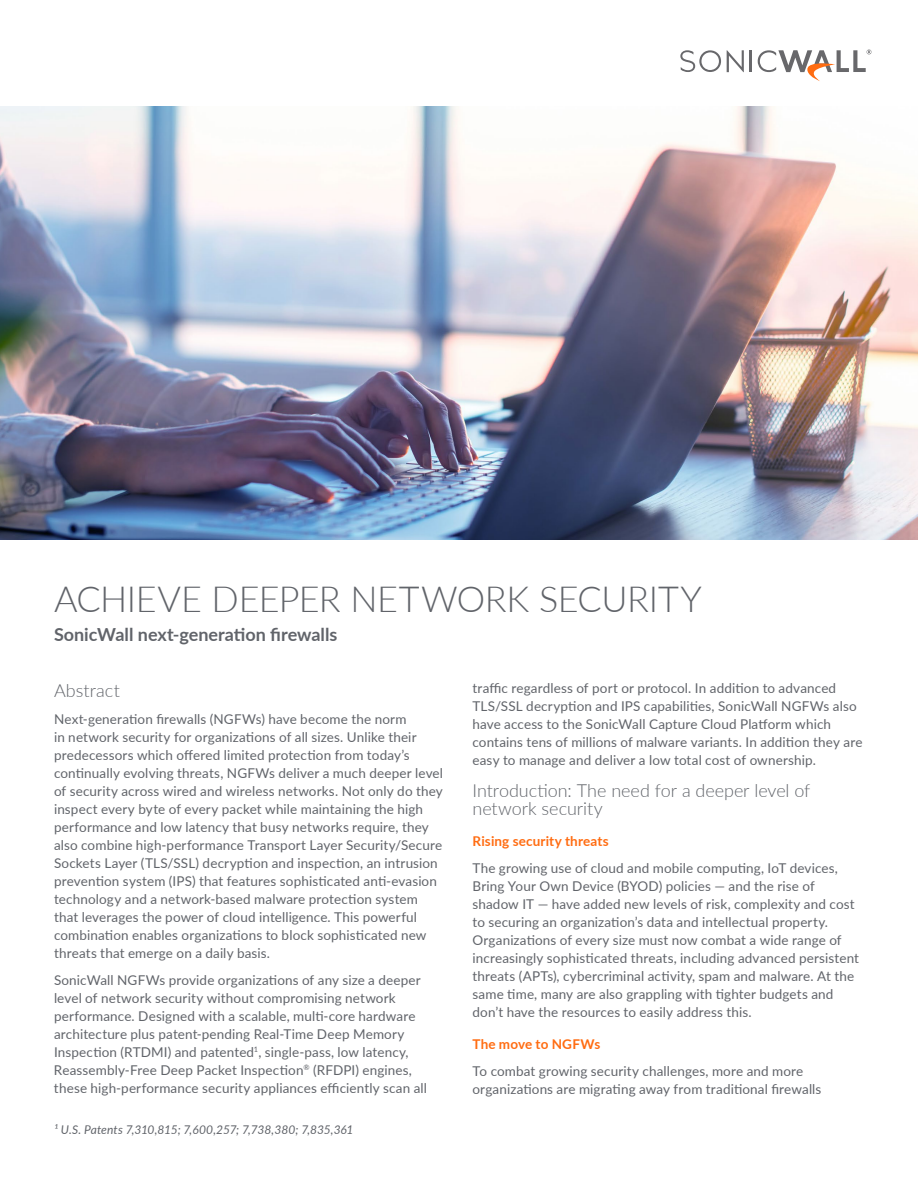
<style>
.page{position:relative;width:918px;height:1188px;background:#fff}
.page>*{position:absolute;margin:0;border:0;box-sizing:border-box;transform-origin:0 0}
.t1{font:300 36px "Lato";letter-spacing:-.01em;color:#61646a}
.t2{font:300 18px/18px "Lato";letter-spacing:-.005em;color:#61646a}
.t3{font:700 18px "Lato";color:#61646a}
.t4{font:13.5px/18px "Lato";letter-spacing:.01em;color:#61646a}
.t5{font:700 13.5px "Lato";letter-spacing:.01em;color:#ff6c11}
.t6{font:italic 12px "Lato";letter-spacing:-.005em;color:#61646a}
</style>
<div class="page">
<svg style="left:727px;top:50px;width:17px;height:22px"></svg>
<hr style="left:750px;top:50px;width:2px;height:22px;background:#68686b">
<svg style="left:680px;top:50px;width:41px;height:22px"></svg>
<svg style="left:758px;top:50px;width:113px;height:31px"></svg>
<img style="left:0;top:106px;width:918px;height:434px">
<h1 class="t1" style="left:54px;top:574px;width:649px">ACHIEVE DEEPER NETWORK SECURITY</h1>
<h2 class="t3" style="left:54px;top:621px;width:285px">SonicWall next-generation firewalls</h2>
<h2 class="t2" style="left:54px;top:681px;width:67px">Abstract</h2>
<p class="t4" style="left:54px;top:710px;width:391px">Next-generation firewalls (NGFWs) have become the norm<br>in network security for organizations of all sizes. Unlike their predecessors which offered limited protection from today’s continually evolving threats, NGFWs deliver a much deeper level of security across wired and wireless networks. Not only do they inspect every byte of every packet while maintaining the high performance and low latency that busy networks require, they also combine high-performance Transport Layer Security/Secure Sockets Layer (TLS/SSL) decryption and inspection, an intrusion prevention system (IPS) that features sophisticated anti-evasion technology and a network-based malware protection system that leverages the power of cloud intelligence. This powerful combination enables organizations to block sophisticated new threats that emerge on a daily basis.</p>
<p class="t4" style="left:54px;top:971px;width:375px">SonicWall NGFWs provide organizations of any size a deeper level of network security without compromising network performance. Designed with a scalable, multi-core hardware architecture plus patent-pending Real-Time Deep Memory Inspection (RTDMI) and patented<sup>1</sup>, single-pass, low latency, Reassembly-Free Deep Packet Inspection<sup>®</sup> (RFDPI) engines, these high-performance security appliances efficiently scan all</p>
<p class="t4" style="left:472px;top:679px;width:391px">traffic regardless of port or protocol. In addition to advanced TLS/SSL decryption and IPS capabilities, SonicWall NGFWs also have access to the SonicWall Capture Cloud Platform which contains tens of millions of malware variants. In addition they are easy to manage and deliver a low total cost of ownership.</p>
<h2 class="t2" style="left:472px;top:781px;width:339px">Introduction: The need for a deeper level of network security</h2>
<p class="t5" style="left:472px;top:832px;width:138px">Rising security threats</p>
<p class="t4" style="left:472px;top:859px;width:388px">The growing use of cloud and mobile computing, IoT devices, Bring Your Own Device (BYOD) policies — and the rise of shadow IT — have added new levels of risk, complexity and cost to securing an organization’s data and intellectual property.<br>Organizations of every size must now combat a wide range of increasingly sophisticated threats, including advanced persistent threats (APTs), cybercriminal activity, spam and malware. At the same time, many are also grappling with tighter budgets and don’t have the resources to easily address this.</p>
<p class="t5" style="left:472px;top:1034px;width:129px">The move to NGFWs</p>
<p class="t4" style="left:472px;top:1061px;width:350px">To combat growing security challenges, more and more organizations are migrating away from traditional firewalls</p>
<p class="t6" style="left:54px;top:1121px;width:301px">¹ U.S. Patents 7,310,815; 7,600,257; 7,738,380; 7,835,361</p>
</div>
